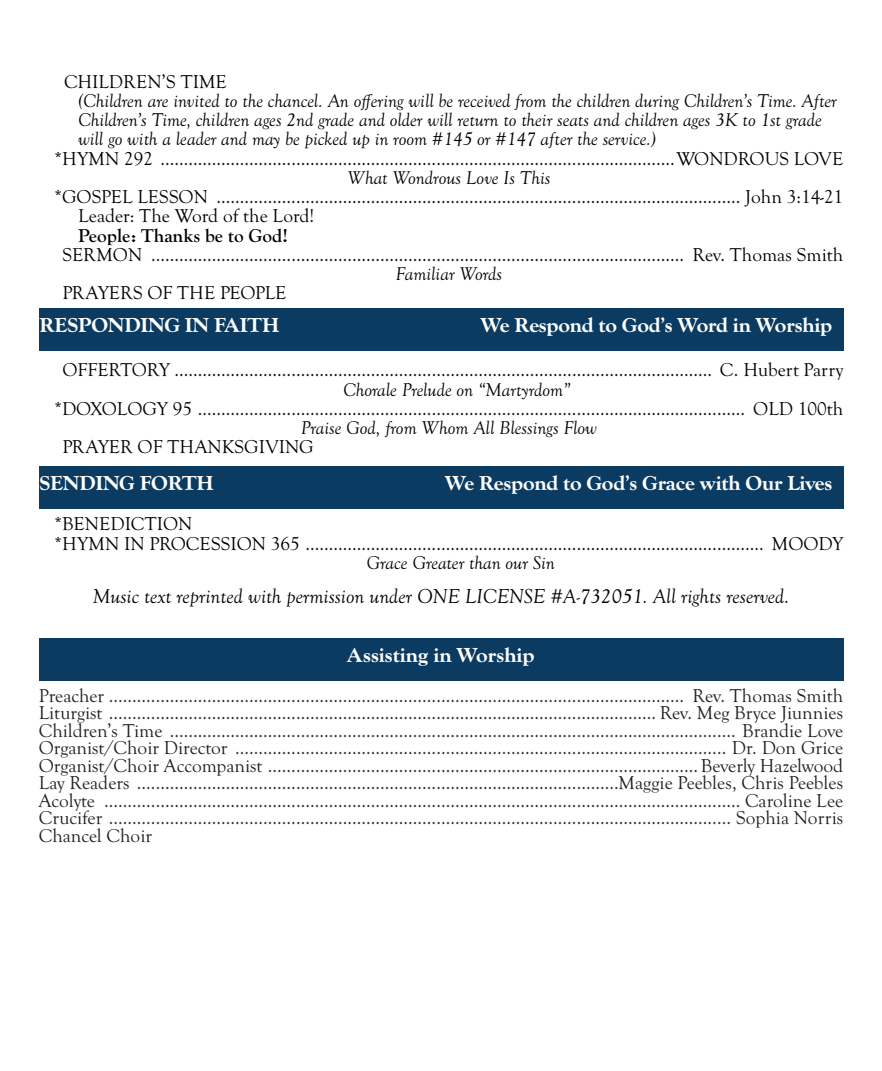
<style>
.page{position:relative;width:882px;height:1071px;background:#fff}
.page>*{position:absolute;margin:0;border:0;box-sizing:border-box;transform-origin:0 0}
.t1{font:700 expanded 21px "Goudy Old Sty";letter-spacing:-.01em;color:#fff}
.t2{font:italic 21px "Goudy Old Sty";color:#000}
.t3{font:19.25px "Goudy Old Sty";color:#231f20}
.t4{font:19.25px "Goudy Old Sty";color:#000}
.t5{font:italic 19.25px/19.2px "Goudy Old Sty";color:#000}
.t6{font:700 19.25px "Goudy Old Sty";color:#000}
</style>
<div class="page">
<div style="left:39px;top:309px;width:804px;height:42px;background:#0b3b61"></div>
<div style="left:39px;top:466px;width:804px;height:42px;background:#0b3b61"></div>
<div style="left:39px;top:639px;width:804px;height:42px;background:#0b3b61"></div>
<p class="t4" style="left:64px;top:71px;width:164px">CHILDREN’S TIME</p>
<p class="t5" style="left:78px;top:91px;width:760px">(Children are invited to the chancel. An offering will be received from the children during Children’s Time. After<br>Children’s Time, children ages 2nd grade and older will return to their seats and children ages 3K to 1st grade will go with a leader and may be picked up in room #145 or #147 after the service.)</p>
<p class="t4" style="left:54px;top:148px;width:790px">*HYMN 292 ..............................................................................................................WONDROUS LOVE</p>
<p class="t5" style="left:347px;top:168px;width:204px">What Wondrous Love Is This</p>
<p class="t4" style="left:54px;top:186px;width:790px">*GOSPEL LESSON ................................................................................................................ John 3:14-21</p>
<p class="t4" style="left:78px;top:206px;width:238px">Leader: The Word of the Lord!</p>
<p class="t6" style="left:78px;top:225px;width:211px">People: Thanks be to God!</p>
<p class="t4" style="left:62px;top:244px;width:782px">SERMON .................................................................................................................. Rev. Thomas Smith</p>
<p class="t5" style="left:396px;top:265px;width:108px">Familiar Words</p>
<p class="t4" style="left:62px;top:283px;width:226px">PRAYERS OF THE PEOPLE</p>
<p class="t1" style="left:40px;top:313px;width:241px">RESPONDING IN FAITH</p>
<p class="t1" style="left:481px;top:313px;width:353px">We Respond to God’s Word in Worship</p>
<p class="t4" style="left:62px;top:360px;width:782px">OFFERTORY ................................................................................................................... C. Hubert Parry</p>
<p class="t5" style="left:343px;top:380px;width:229px">Chorale Prelude on “Martyrdom”</p>
<p class="t4" style="left:54px;top:398px;width:790px">*DOXOLOGY 95 ..................................................................................................................... OLD 100th</p>
<p class="t5" style="left:301px;top:419px;width:297px">Praise God, from Whom All Blessings Flow</p>
<p class="t4" style="left:62px;top:437px;width:253px">PRAYER OF THANKSGIVING</p>
<p class="t1" style="left:40px;top:471px;width:176px">SENDING FORTH</p>
<p class="t1" style="left:445px;top:471px;width:389px">We Respond to God’s Grace with Our Lives</p>
<p class="t4" style="left:54px;top:514px;width:140px">*BENEDICTION</p>
<p class="t4" style="left:54px;top:533px;width:790px">*HYMN IN PROCESSION 365 .................................................................................................. MOODY</p>
<p class="t5" style="left:367px;top:553px;width:190px">Grace Greater than our Sin</p>
<p class="t2" style="left:93px;top:585px;width:698px">Music text reprinted with permission under ONE LICENSE #A-732051. All rights reserved.</p>
<p class="t1" style="left:347px;top:644px;width:189px">Assisting in Worship</p>
<p class="t3" style="left:39px;top:685px;width:806px">Preacher ........................................................................................................................... Rev. Thomas Smith</p>
<p class="t3" style="left:39px;top:702px;width:806px">Liturgist ..................................................................................................................... Rev. Meg Bryce Jiunnies</p>
<p class="t3" style="left:39px;top:720px;width:806px">Children’s Time ......................................................................................................................... Brandie Love</p>
<p class="t3" style="left:39px;top:737px;width:806px">Organist/Choir Director ......................................................................................................... Dr. Don Grice</p>
<p class="t3" style="left:39px;top:755px;width:806px">Organist/Choir Accompanist ............................................................................................Beverly Hazelwood</p>
<p class="t3" style="left:39px;top:772px;width:806px">Lay Readers .......................................................................................................Maggie Peebles, Chris Peebles</p>
<p class="t3" style="left:39px;top:790px;width:806px">Acolyte ........................................................................................................................................ Caroline Lee</p>
<p class="t3" style="left:39px;top:807px;width:806px">Crucifer ..................................................................................................................................... Sophia Norris</p>
<p class="t3" style="left:39px;top:825px;width:115px">Chancel Choir</p>
</div>
